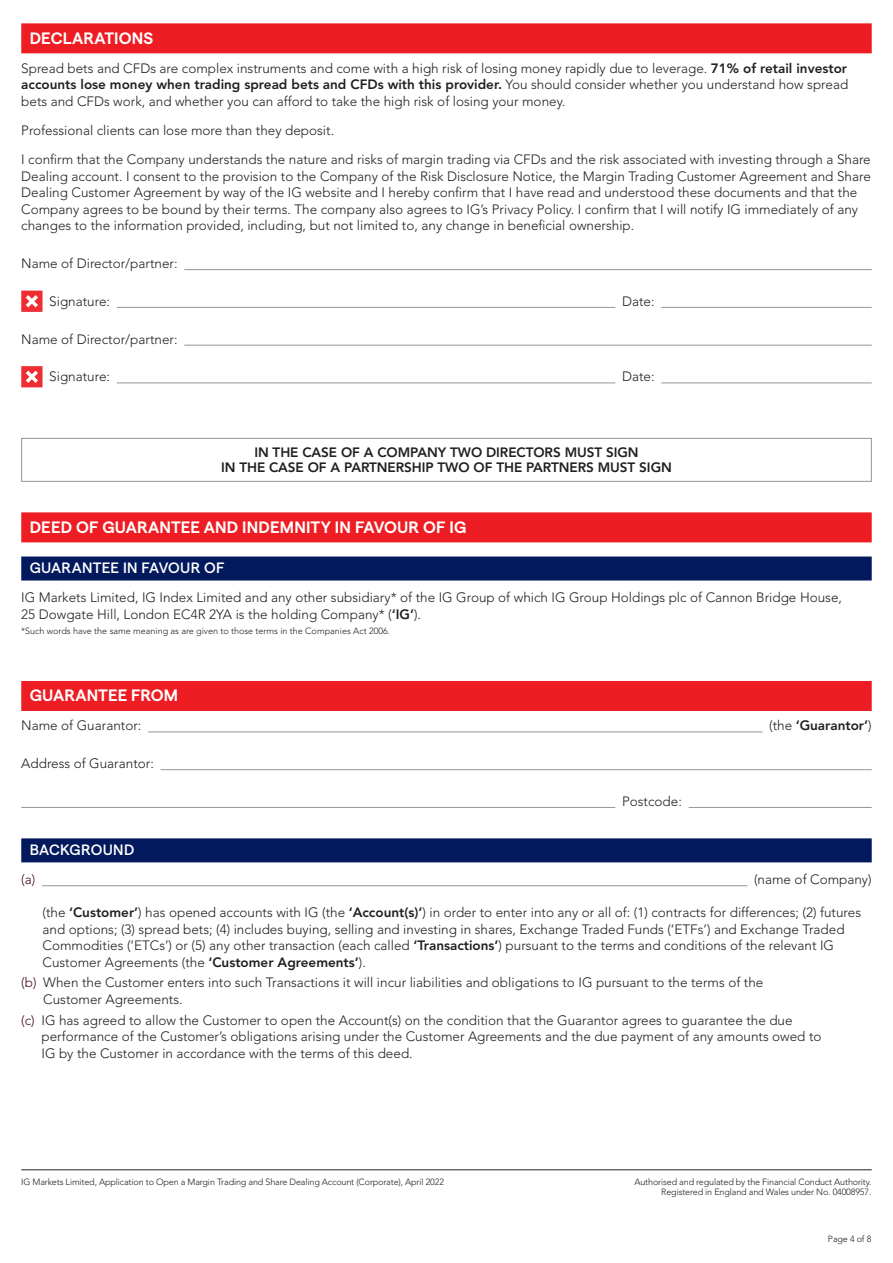
<style>
.page{position:relative;width:893px;height:1263px;background:#fff}
.page>*{position:absolute;margin:0;border:0;box-sizing:border-box;transform-origin:0 0}
.t1{font:600 16.5px "Matter SQ";letter-spacing:.01em;color:#fff}
.t2{font:500 15px "Matter SQ";letter-spacing:.015em;color:#fff}
.t3{font:300 13.5px/16.5px "Avenir LT Std";color:#231f20}
.t4{font:800 13.5px/15px "Avenir LT Std";letter-spacing:-.005em;color:#231f20;text-align:center}
.t5{font:300 13.5px "Avenir LT Std";color:#450a1f}
.t6{font:300 9px/10.5px "Avenir LT Std";letter-spacing:-.015em;color:#231f20;text-align:right}
.s1{font-weight:800}
.s2{font-weight:300}
.s3{color:#450a1f}
</style>
<div class="page">
<hr style="left:21px;top:1169px;width:851px;height:1px;background:#231f20">
<div style="left:21px;top:23px;width:851px;height:30px;background:#ee1d23"></div>
<hr style="left:184px;top:269px;width:688px;height:1px;background:#939598">
<hr style="left:117px;top:307px;width:498px;height:1px;background:#939598">
<hr style="left:661px;top:307px;width:211px;height:1px;background:#939598">
<hr style="left:184px;top:345px;width:688px;height:1px;background:#939598">
<hr style="left:117px;top:383px;width:498px;height:1px;background:#939598">
<hr style="left:661px;top:383px;width:211px;height:1px;background:#939598">
<svg style="left:21px;top:291px;width:22px;height:21px"></svg>
<svg style="left:21px;top:366px;width:22px;height:21px"></svg>
<div style="left:21px;top:438px;width:851px;height:44px;border:1px solid #939598"></div>
<div style="left:21px;top:512px;width:851px;height:30px;background:#ee1d23"></div>
<div style="left:21px;top:556px;width:851px;height:24px;background:#02195d"></div>
<div style="left:21px;top:681px;width:851px;height:30px;background:#ee1d23"></div>
<hr style="left:148px;top:732px;width:614px;height:1px;background:#939598">
<hr style="left:161px;top:769px;width:711px;height:1px;background:#939598">
<hr style="left:21px;top:807px;width:594px;height:1px;background:#939598">
<hr style="left:689px;top:807px;width:183px;height:1px;background:#939598">
<div style="left:21px;top:838px;width:851px;height:24px;background:#02195d"></div>
<hr style="left:42px;top:885px;width:705px;height:1px;background:#939598">
<p class="t1" style="left:30px;top:26px;width:125px">DECLARATIONS</p>
<p class="t3" style="left:21px;top:60px;width:828px;text-align:justify">Spread bets and CFDs are complex instruments and come with a high risk of losing money rapidly due to leverage. <span class="s1">71% of retail investor accounts lose money when trading spread bets and CFDs with this provider.</span> You should consider whether you understand how spread bets and CFDs work, and whether you can afford to take the high risk of losing your money.</p>
<p class="t3" style="left:21px;top:116px;width:851px;line-height:29.2px">Professional clients can lose more than they deposit.<br>I confirm that the Company understands the nature and risks of margin trading via CFDs and the risk associated with investing through a Share</p>
<p class="t3" style="left:21px;top:168px;width:851px">Dealing account. I consent to the provision to the Company of the Risk Disclosure Notice, the Margin Trading Customer Agreement and Share Dealing Customer Agreement by way of the IG website and I hereby confirm that I have read and understood these documents and that the Company agrees to be bound by their terms. The company also agrees to IG’s Privacy Policy. I confirm that I will notify IG immediately of any changes to the information provided, including, but not limited to, any change in beneficial ownership.</p>
<p class="t3" style="left:21px;top:255px;width:158px">Name of Director/partner:</p>
<p class="t3" style="left:49px;top:293px;width:62px">Signature:</p>
<p class="t3" style="left:622px;top:293px;width:34px">Date:</p>
<p class="t3" style="left:21px;top:331px;width:158px">Name of Director/partner:</p>
<p class="t3" style="left:49px;top:369px;width:62px">Signature:</p>
<p class="t3" style="left:622px;top:369px;width:34px">Date:</p>
<p class="t4" style="left:221px;top:445px;width:452px">IN THE CASE OF A COMPANY TWO DIRECTORS MUST SIGN<br>IN THE CASE OF A PARTNERSHIP TWO OF THE PARTNERS MUST SIGN</p>
<p class="t1" style="left:30px;top:515px;width:438px">DEED OF GUARANTEE AND INDEMNITY IN FAVOUR OF IG</p>
<p class="t2" style="left:30px;top:557px;width:196px">GUARANTEE IN FAVOUR OF</p>
<p class="t3" style="left:21px;top:589px;width:822px">IG Markets Limited, IG Index Limited and any other subsidiary* of the IG Group of which IG Group Holdings plc of Cannon Bridge House,<br>25 Dowgate Hill, London EC4R 2YA is the holding Company* (<span class="s1">‘IG’</span>).</p>
<p class="t6" style="left:21px;top:625px;width:370px">*Such words have the same meaning as are given to those terms in the Companies Act 2006.</p>
<p class="t1" style="left:30px;top:683px;width:150px">GUARANTEE FROM</p>
<p class="t3" style="left:21px;top:717px;width:122px">Name of Guarantor:</p>
<p class="t4" style="left:769px;top:718px;width:104px"><span class="s2">(the</span> ‘Guarantor’<span class="s2">)</span></p>
<p class="t3" style="left:21px;top:755px;width:134px">Address of Guarantor:</p>
<p class="t3" style="left:622px;top:793px;width:61px">Postcode:</p>
<p class="t2" style="left:30px;top:839px;width:106px">BACKGROUND</p>
<p class="t5" style="left:21px;top:872px;width:16px">(a)</p>
<p class="t3" style="left:754px;top:871px;width:119px">(name of Company)</p>
<p class="t3" style="left:43px;top:904px;width:820px">(the <span class="s1">‘Customer’</span>) has opened accounts with IG (the <span class="s1">‘Account(s)’</span>) in order to enter into any or all of: (1) contracts for differences; (2) futures and options; (3) spread bets; (4) includes buying, selling and investing in shares, Exchange Traded Funds (‘ETFs’) and Exchange Traded Commodities (‘ETCs’) or (5) any other transaction (each called <span class="s1">‘Transactions’</span>) pursuant to the terms and conditions of the relevant IG Customer Agreements (the <span class="s1">‘Customer Agreements’</span>).</p>
<p class="t3" style="left:43px;top:975px;width:722px;text-indent:-22px"><span class="s3">(b)</span> When the Customer enters into such Transactions it will incur liabilities and obligations to IG pursuant to the terms of the<br>Customer Agreements.</p>
<p class="t3" style="left:42px;top:1012px;width:781px;text-indent:-20px"><span class="s3">(c)</span> IG has agreed to allow the Customer to open the Account(s) on the condition that the Guarantor agrees to guarantee the due performance of the Customer’s obligations arising under the Customer Agreements and the due payment of any amounts owed to<br>IG by the Customer in accordance with the terms of this deed.</p>
<p class="t6" style="left:21px;top:1176px;width:424px">IG Markets Limited, Application to Open a Margin Trading and Share Dealing Account (Corporate), April 2022</p>
<p class="t6" style="left:634px;top:1176px;width:238px">Authorised and regulated by the Financial Conduct Authority.<br>Registered in England and Wales under No. 04008957.</p>
<p class="t6" style="left:828px;top:1233px;width:45px">Page 4 of 8</p>
</div>
